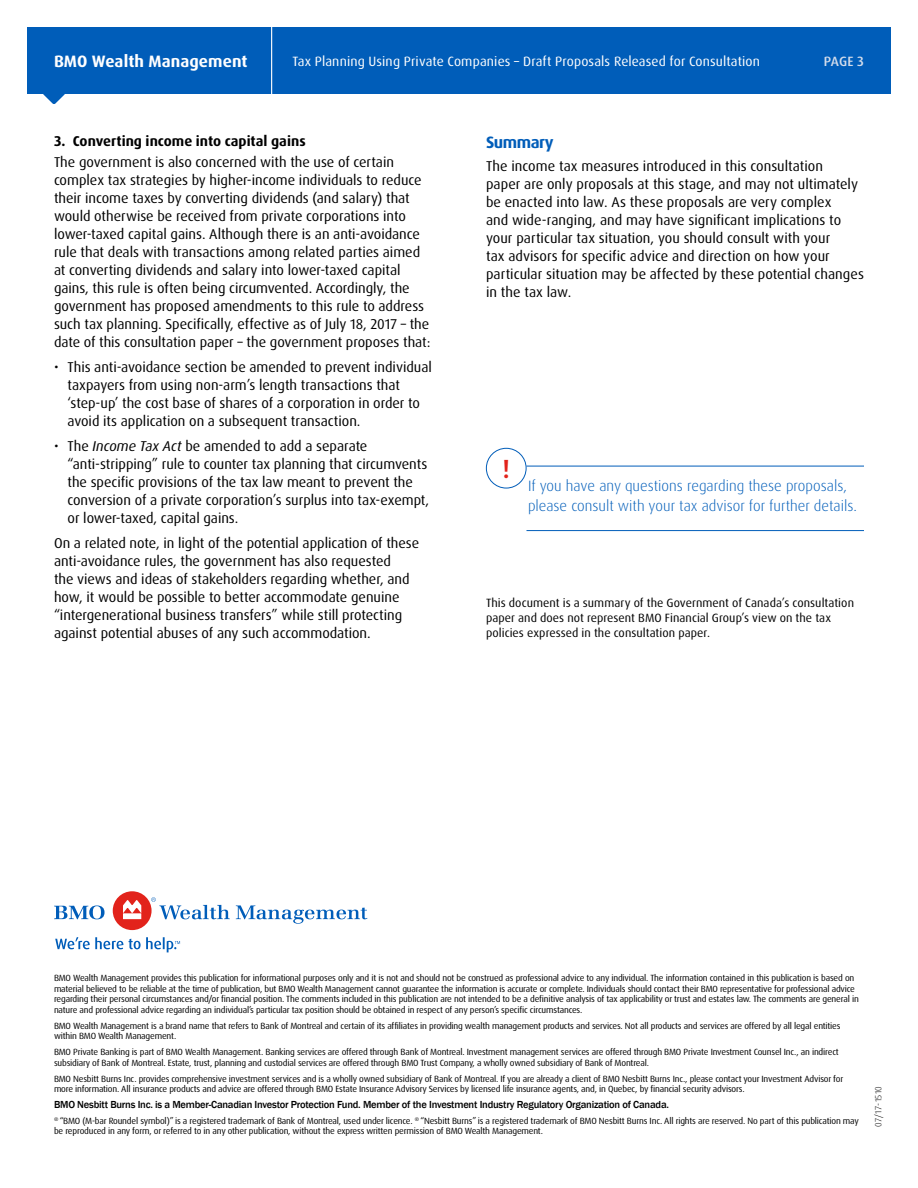
<style>
.page{position:relative;width:918px;height:1188px;background:#fff}
.page>*{position:absolute;margin:0;border:0;box-sizing:border-box;transform-origin:0 0}
.t1{font:500 26.25px "Dax Pro";color:#e2231b}
.t2{font:700 16.5px "Dax Pro";letter-spacing:.005em;color:#fff}
.t3{font:700 16.5px "Dax Pro";letter-spacing:-.025em;color:#005db9}
.t4{font:300 15px/19.5px "Dax Pro";color:#005db9}
.t5{font:14.25px/18px "Dax Pro";color:#000}
.t6{font:700 14.25px "Dax Pro";color:#000}
.t7{font:13.5px "Dax Pro";letter-spacing:.01em;color:#fff}
.t8{font:500 13.5px "Dax Pro";color:#d3dceb}
.t9{font:12px/15px "Dax Pro";letter-spacing:.005em;color:#000}
.t10{font:500 10.5px "Franklin Gothic";letter-spacing:-.02em;color:#000}
.t11{font:9px/10.5px "Dax Pro";letter-spacing:-.02em;color:#000}
.t12{font:300 9px "Dax Pro";letter-spacing:.025em;color:#000}
.s1{font-style:italic}
</style>
<div class="page">
<div style="left:27px;top:27px;width:864px;height:67px;background:#005db9"></div>
<hr style="left:271px;top:27px;width:1px;height:67px;background:#fff">
<hr style="left:526px;top:466px;width:338px;height:1px;background:#005db9">
<hr style="left:526px;top:530px;width:338px;height:1px;background:#005db9">
<div style="left:486px;top:448px;width:40px;height:40px;border:1px solid #005db9;border-radius:50%"></div>
<svg style="left:43px;top:94px;width:22px;height:10px"></svg>
<svg style="left:54px;top:905px;width:51px;height:14px"></svg>
<div style="left:113px;top:891px;width:39px;height:39px;background:#e2231b;border-radius:50%"></div>
<svg style="left:236px;top:905px;width:132px;height:19px"></svg>
<svg style="left:123px;top:900px;width:18px;height:19px"></svg>
<svg style="left:151px;top:897px;width:79px;height:22px"></svg>
<svg style="left:55px;top:937px;width:68px;height:12px"></svg>
<svg style="left:129px;top:937px;width:51px;height:15px"></svg>
<h2 class="t2" style="left:54px;top:51px;width:195px">BMO Wealth Management</h2>
<h3 class="t7" style="left:292px;top:53px;width:469px">Tax Planning Using Private Companies – Draft Proposals Released for Consultation</h3>
<h3 class="t8" style="left:824px;top:53px;width:41px">PAGE 3</h3>
<h3 class="t6" style="left:54px;top:132px;width:253px">3. Converting income into capital gains</h3>
<p class="t5" style="left:54px;top:154px;width:378px">The government is also concerned with the use of certain complex tax strategies by higher-income individuals to reduce their income taxes by converting dividends (and salary) that would otherwise be received from private corporations into lower-taxed capital gains. Although there is an anti-avoidance rule that deals with transactions among related parties aimed at converting dividends and salary into lower-taxed capital gains, this rule is often being circumvented. Accordingly, the government has proposed amendments to this rule to address such tax planning. Specifically, effective as of July 18, 2017 – the date of this consultation paper – the government proposes that:</p>
<p class="t5" style="left:67px;top:358px;width:366px;text-indent:-13px">• This anti-avoidance section be amended to prevent individual taxpayers from using non-arm’s length transactions that ‘step-up’ the cost base of shares of a corporation in order to avoid its application on a subsequent transaction.</p>
<p class="t5" style="left:67px;top:437px;width:363px;text-indent:-13px">• The <span class="s1">Income Tax Act</span> be amended to add a separate “anti-stripping” rule to counter tax planning that circumvents the specific provisions of the tax law meant to prevent the conversion of a private corporation’s surplus into tax-exempt, or lower-taxed, capital gains.</p>
<p class="t5" style="left:54px;top:534px;width:367px">On a related note, in light of the potential application of these anti-avoidance rules, the government has also requested<br>the views and ideas of stakeholders regarding whether, and how, it would be possible to better accommodate genuine “intergenerational business transfers” while still protecting against potential abuses of any such accommodation.</p>
<h2 class="t3" style="left:486px;top:132px;width:69px">Summary</h2>
<p class="t5" style="left:486px;top:157px;width:380px">The income tax measures introduced in this consultation<br>paper are only proposals at this stage, and may not ultimately be enacted into law. As these proposals are very complex<br>and wide-ranging, and may have significant implications to your particular tax situation, you should consult with your<br>tax advisors for specific advice and direction on how your particular situation may be affected by these potential changes in the tax law.</p>
<h1 class="t1" style="left:502px;top:452px;width:9px">!</h1>
<p class="t4" style="left:528px;top:476px;width:330px">If you have any questions regarding these proposals, please consult with your tax advisor for further details.</p>
<p class="t9" style="left:486px;top:596px;width:370px">This document is a summary of the Government of Canada’s consultation paper and does not represent BMO Financial Group’s view on the tax policies expressed in the consultation paper.</p>
<p class="t11" style="left:54px;top:973px;width:806px">BMO Wealth Management provides this publication for informational purposes only and it is not and should not be construed as professional advice to any individual. The information contained in this publication is based on material believed to be reliable at the time of publication, but BMO Wealth Management cannot guarantee the information is accurate or complete. Individuals should contact their BMO representative for professional advice regarding their personal circumstances and/or financial position. The comments included in this publication are not intended to be a definitive analysis of tax applicability or trust and estates law. The comments are general in nature and professional advice regarding an individual’s particular tax position should be obtained in respect of any person’s specific circumstances.</p>
<p class="t11" style="left:54px;top:1021px;width:788px">BMO Wealth Management is a brand name that refers to Bank of Montreal and certain of its affiliates in providing wealth management products and services. Not all products and services are offered by all legal entities within BMO Wealth Management.</p>
<p class="t11" style="left:54px;top:1047px;width:786px">BMO Private Banking is part of BMO Wealth Management. Banking services are offered through Bank of Montreal. Investment management services are offered through BMO Private Investment Counsel Inc., an indirect subsidiary of Bank of Montreal. Estate, trust, planning and custodial services are offered through BMO Trust Company, a wholly owned subsidiary of Bank of Montreal.</p>
<p class="t11" style="left:54px;top:1073px;width:791px">BMO Nesbitt Burns Inc. provides comprehensive investment services and is a wholly owned subsidiary of Bank of Montreal. If you are already a client of BMO Nesbitt Burns Inc., please contact your Investment Advisor for more information. All insurance products and advice are offered through BMO Estate Insurance Advisory Services by licensed life insurance agents, and, in Quebec, by financial security advisors.</p>
<p class="t10" style="left:54px;top:1098px;width:617px">BMO Nesbitt Burns Inc. is a Member-Canadian Investor Protection Fund. Member of the Investment Industry Regulatory Organization of Canada.</p>
<p class="t11" style="left:54px;top:1116px;width:806px"><sup>®</sup> “BMO (M-bar Roundel symbol)” is a registered trademark of Bank of Montreal, used under licence. <sup>®</sup> “Nesbitt Burns” is a registered trademark of BMO Nesbitt Burns Inc. All rights are reserved. No part of this publication may be reproduced in any form, or referred to in any other publication, without the express written permission of BMO Wealth Management.</p>
<p class="t12" style="left:873px;top:1127px;width:42px;rotate:-90deg">07/17-1510</p>
</div>
